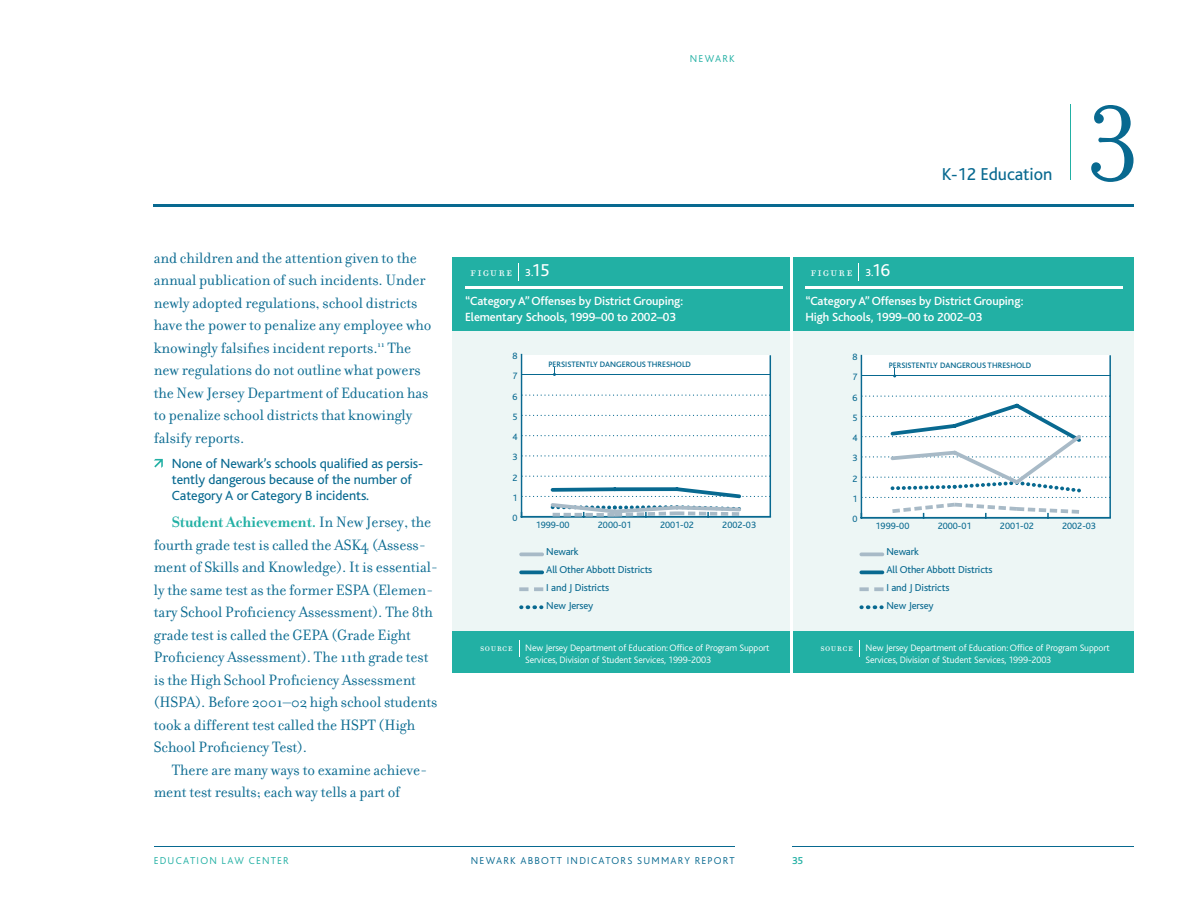
<style>
.page{position:relative;width:1188px;height:918px;background:#fff}
.page>*{position:absolute;margin:0;border:0;box-sizing:border-box;transform-origin:0 0}
.t1{font:114px "Filosofia Fractions";color:#086990}
.t2{font:18px "Bliss";letter-spacing:-.005em;color:#086990}
.t3{font:16.2px/22.5px "Filosofia";letter-spacing:-.005em;color:#086990}
.t4{font:13.8px/16px "Bliss";letter-spacing:-.005em;color:#086990}
.t5{font:13.8px "Filosofia Small Caps";letter-spacing:.095em;color:#fff}
.t6{font:500 12.3px/16.5px "Bliss";letter-spacing:-.01em;color:#fff}
.t7{font:11.25px "Filosofia Small Caps";letter-spacing:.05em;color:#fff}
.t8{font:10.5px/18px "Bliss";letter-spacing:-.01em;color:#086990}
.t9{font:300 10.5px "Bliss";letter-spacing:.115em;color:#086990}
.t10{font:300 10.5px "Bliss";letter-spacing:.115em;color:#22b0a4}
.t11{font:500 10.5px "Bliss";color:#22b0a4}
.t12{font:300 9.75px/12px "Bliss";letter-spacing:-.01em;color:#fff}
.t13{font:9.6px "Bliss";color:#086990}
.t14{font:500 8.25px "Bliss";letter-spacing:.005em;color:#086990}
.s1{font-weight:700;color:#22b0a4}
.s2{font-family:"Bliss";font-weight:500;font-size:10.5px}
.s3{font-family:"Bliss";font-size:18px}
</style>
<div class="page">
<hr style="left:154px;top:204px;width:980px;height:3px;background:#086990">
<hr style="left:154px;top:846px;width:581px;height:1px;background:#086990">
<hr style="left:792px;top:846px;width:342px;height:1px;background:#086990">
<hr style="left:1070px;top:105px;width:1px;height:75px;background:#22b0a4">
<svg style="left:154px;top:459px;width:9px;height:9px"></svg>
<div style="left:452px;top:321px;width:342px;height:336px;background:#edf6f5"></div>
<div style="left:520px;top:355px;width:250px;height:161px;background:#fff"></div>
<div style="left:452px;top:631px;width:342px;height:42px;background:#22b0a4"></div>
<svg style="left:519px;top:640px;width:1px;height:16px"></svg>
<div style="left:452px;top:257px;width:342px;height:73px;background:#22b0a4"></div>
<svg style="left:518px;top:263px;width:1px;height:18px"></svg>
<hr style="left:465px;top:286px;width:318px;height:2px;background:#fff">
<hr style="left:519px;top:553px;width:25px;height:3px;background:#a8bac7;border-radius:2px">
<hr style="left:519px;top:571px;width:25px;height:3px;background:#086990;border-radius:2px">
<svg style="left:519px;top:587px;width:10px;height:4px"></svg>
<svg style="left:534px;top:587px;width:9px;height:4px"></svg>
<svg style="left:519px;top:605px;width:24px;height:4px"></svg>
<svg style="left:553px;top:367px;width:3px;height:9px"></svg>
<hr style="left:770px;top:355px;width:1px;height:161px;background:#086990">
<hr style="left:521px;top:354px;width:1px;height:163px;background:#086990">
<hr style="left:521px;top:516px;width:250px;height:1px;background:#086990">
<svg style="left:522px;top:476px;width:248px;height:1px"></svg>
<svg style="left:522px;top:455px;width:248px;height:1px"></svg>
<svg style="left:522px;top:435px;width:248px;height:1px"></svg>
<svg style="left:522px;top:415px;width:248px;height:1px"></svg>
<svg style="left:522px;top:395px;width:248px;height:1px"></svg>
<hr style="left:522px;top:374px;width:248px;height:1px;background:#086990">
<svg style="left:522px;top:487px;width:248px;height:30px"></svg>
<div style="left:792px;top:321px;width:342px;height:336px;background:#edf6f5"></div>
<div style="left:861px;top:355px;width:249px;height:161px;background:#fff"></div>
<div style="left:792px;top:631px;width:342px;height:42px;background:#22b0a4"></div>
<svg style="left:859px;top:640px;width:1px;height:16px"></svg>
<div style="left:792px;top:257px;width:342px;height:73px;background:#22b0a4"></div>
<hr style="left:806px;top:286px;width:317px;height:2px;background:#fff">
<hr style="left:860px;top:553px;width:24px;height:3px;background:#a8bac7;border-radius:2px">
<hr style="left:860px;top:571px;width:24px;height:3px;background:#086990;border-radius:2px">
<svg style="left:860px;top:587px;width:9px;height:4px"></svg>
<svg style="left:874px;top:587px;width:10px;height:4px"></svg>
<svg style="left:860px;top:605px;width:24px;height:4px"></svg>
<hr style="left:1109px;top:355px;width:2px;height:162px;background:#086990">
<hr style="left:861px;top:355px;width:1px;height:163px;background:#086990">
<hr style="left:861px;top:517px;width:250px;height:1px;background:#086990">
<svg style="left:862px;top:396px;width:248px;height:1px"></svg>
<hr style="left:861px;top:375px;width:250px;height:1px;background:#086990">
<svg style="left:862px;top:403px;width:248px;height:114px"></svg>
<svg style="left:790px;top:257px;width:4px;height:416px;fill:#fff"></svg>
<p class="t10" style="left:690px;top:53px;width:47px">NEWARK</p>
<p class="t3" style="left:154px;top:247px;width:279px">and children and the attention given to the annual publication of such incidents. Under newly adopted regulations, school districts have the power to penalize any employee who knowingly falsifies incident reports.<sup>11</sup> The new regulations do not outline what powers the New Jersey Department of Education has to penalize school districts that knowingly falsify reports.</p>
<p class="t4" style="left:172px;top:456px;width:253px">None of Newark’s schools qualified as persis&shy;tently dangerous because of the number of<br>Category A or Category B incidents.</p>
<p class="t3" style="left:154px;top:511px;width:286px;text-indent:18px"><span class="s1">Student Achievement.</span> In New Jersey, the fourth grade test is called the ASK4 (Assess&shy;ment of Skills and Knowledge). It is essential&shy;ly the same test as the former ESPA (Elemen&shy;tary School Proficiency Assessment). The 8th grade test is called the GEPA (Grade Eight Proficiency Assessment). The 11th grade test is the High School Proficiency Assessment (HSPA). Before 2001–02 high school students took a different test called the HSPT (High School Proficiency Test).</p>
<p class="t3" style="left:154px;top:759px;width:275px;text-indent:18px">There are many ways to examine achieve&shy;ment test results; each way tells a part of</p>
<p class="t5" style="left:470px;top:265px;width:81px">figure <span class="s2">3.</span><span class="s3">15</span></p>
<p class="t6" style="left:465px;top:293px;width:219px">“Category A” Offenses by District Grouping:<br>Elementary Schools, 1999–00 to 2002–03</p>
<p class="t13" style="left:513px;top:351px;width:7px">8</p>
<p class="t13" style="left:513px;top:371px;width:7px">7</p>
<p class="t13" style="left:513px;top:391px;width:7px">6</p>
<p class="t13" style="left:513px;top:412px;width:7px">5</p>
<p class="t13" style="left:513px;top:432px;width:7px">4</p>
<p class="t13" style="left:513px;top:452px;width:7px">3</p>
<p class="t13" style="left:513px;top:472px;width:7px">2</p>
<p class="t13" style="left:513px;top:493px;width:7px">1</p>
<p class="t13" style="left:513px;top:513px;width:7px">0</p>
<p class="t14" style="left:549px;top:360px;width:144px">PERSISTENTLY DANGEROUS THRESHOLD</p>
<p class="t13" style="left:536px;top:520px;width:35px">1999-00</p>
<p class="t13" style="left:598px;top:520px;width:35px">2000-01</p>
<p class="t13" style="left:660px;top:520px;width:35px">2001-02</p>
<p class="t13" style="left:722px;top:520px;width:35px">2002-03</p>
<p class="t8" style="left:546px;top:543px;width:108px">Newark<br>All Other Abbott Districts<br>I and J Districts<br>New Jersey</p>
<p class="t7" style="left:480px;top:641px;width:34px">source</p>
<p class="t12" style="left:525px;top:642px;width:246px">New Jersey Department of Education: Office of Program Support<br>Services, Division of Student Services, 1999-2003</p>
<p class="t2" style="left:942px;top:165px;width:112px">K-12 Education</p>
<p class="t5" style="left:811px;top:265px;width:81px">figure <span class="s2">3.</span><span class="s3">16</span></p>
<p class="t6" style="left:806px;top:293px;width:219px">“Category A” Offenses by District Grouping:<br>High Schools, 1999–00 to 2002–03</p>
<p class="t13" style="left:852px;top:352px;width:7px">8</p>
<p class="t13" style="left:852px;top:372px;width:7px">7</p>
<p class="t13" style="left:852px;top:392px;width:7px">6</p>
<p class="t13" style="left:852px;top:413px;width:7px">5</p>
<p class="t13" style="left:852px;top:433px;width:7px">4</p>
<p class="t13" style="left:852px;top:453px;width:7px">3</p>
<p class="t13" style="left:852px;top:473px;width:7px">2</p>
<p class="t13" style="left:852px;top:494px;width:7px">1</p>
<p class="t14" style="left:889px;top:361px;width:144px">PERSISTENTLY DANGEROUS THRESHOLD</p>
<h1 class="t1" style="left:1086px;top:83px;width:57px">3</h1>
<p class="t13" style="left:852px;top:514px;width:7px">0</p>
<p class="t13" style="left:876px;top:521px;width:35px">1999-00</p>
<p class="t13" style="left:938px;top:521px;width:35px">2000-01</p>
<p class="t13" style="left:1000px;top:521px;width:35px">2001-02</p>
<p class="t13" style="left:1062px;top:521px;width:35px">2002-03</p>
<p class="t8" style="left:886px;top:543px;width:108px">Newark<br>All Other Abbott Districts<br>I and J Districts<br>New Jersey</p>
<p class="t7" style="left:820px;top:641px;width:34px">source</p>
<p class="t12" style="left:865px;top:642px;width:246px">New Jersey Department of Education: Office of Program Support<br>Services, Division of Student Services, 1999-2003</p>
<p class="t10" style="left:154px;top:855px;width:136px">EDUCATION LAW CENTER</p>
<p class="t9" style="left:471px;top:855px;width:266px">NEWARK ABBOTT INDICATORS SUMMARY REPORT</p>
<p class="t11" style="left:792px;top:855px;width:13px">35</p>
</div>
